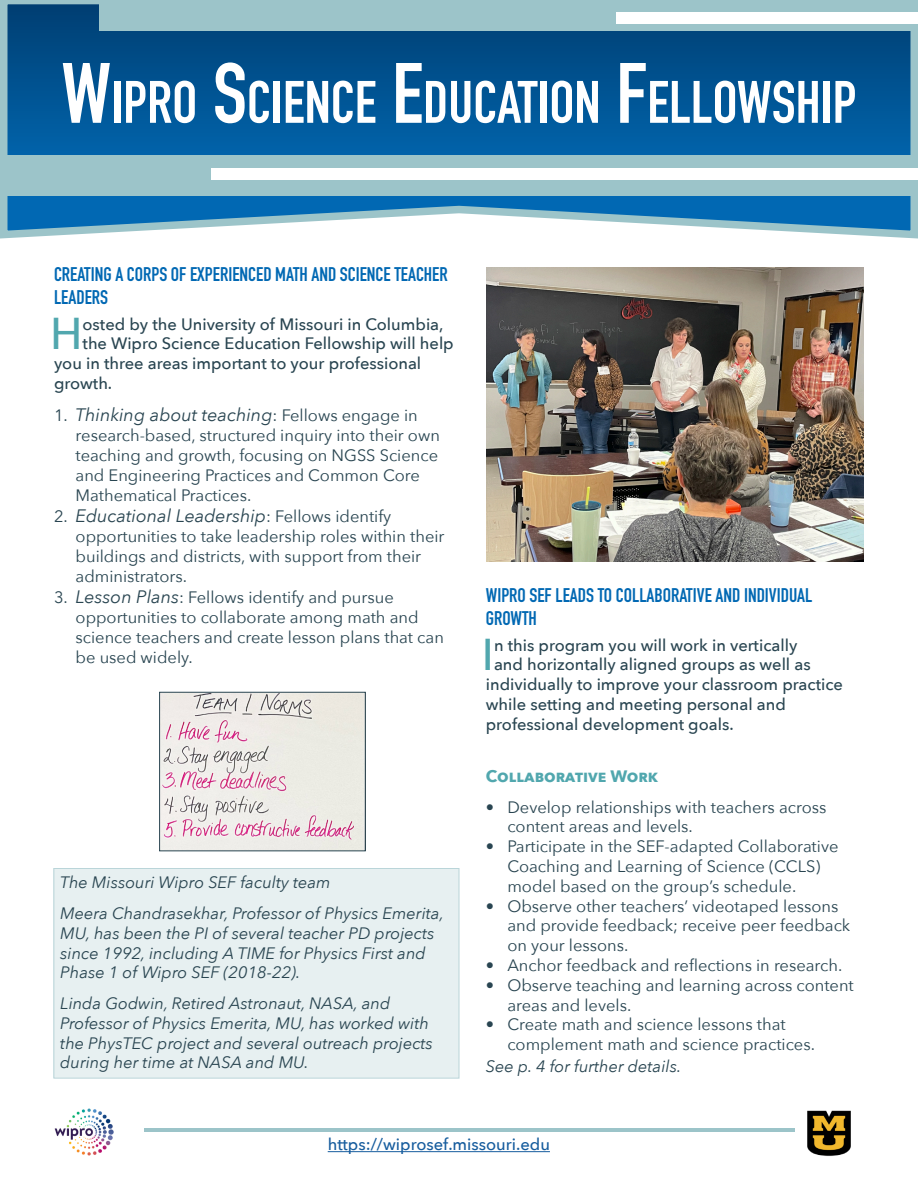
<style>
.page{position:relative;width:918px;height:1188px;background:#fff}
.page>*{position:absolute;margin:0;border:0;box-sizing:border-box;transform-origin:0 0}
.t1{font:700 58.8px "DIN Condensed";color:#fff}
.BoldDropCap{font:500 44.4px "Avenir Next";color:#51a7ae}
.Heading3{font:700 19.5px/23.4px "DIN Condensed";color:#0168b3}
.t2{font:italic 18px "Avenir Next";color:#294551}
.t3{font:16.5px/19.8px "Avenir Next";color:#294551}
.NormalItal{font:italic 16.5px/19.8px "Avenir Next";color:#294551}
.BoldDropCap-2{font:500 16.5px "Avenir Next";color:#294551}
.t4{font:500 16.5px "Avenir Next";color:#175d9e}
.Heading4{font:700 16.5px "Avenir Next";color:#51a7ae}
.s1{font-size:84px}
.s2{font-style:normal;font-size:16.5px}
.s3{font-style:italic;font-size:18px}
</style>
<div class="page">
<svg style="left:0;top:0;width:918px;height:239px;background:#1e6aa2"></svg>
<div style="left:99px;top:0;width:818px;height:30px;background:#9cc4c9"></div>
<div style="left:0;top:155px;width:918px;height:41px;background:#9cc4c9"></div>
<div style="left:211px;top:168px;width:707px;height:12px;background:#fff"></div>
<div style="left:616px;top:12px;width:302px;height:12px;background:#fff"></div>
<img style="left:54px;top:1108px;width:60px;height:48px">
<img style="left:807px;top:1110px;width:44px;height:46px">
<hr style="left:144px;top:1129px;width:651px;height:3px;background:#9cc4c9">
<hr style="left:328px;top:1151px;width:222px;height:1px;background:#175d9e">
<img style="left:487px;top:267px;width:377px;height:295px">
<img style="left:161px;top:694px;width:203px;height:155px">
<div style="left:159px;top:692px;width:207px;height:159px;border:1px solid #294551"></div>
<div style="left:54px;top:868px;width:405px;height:210px;background:#e7f0f1"></div>
<div style="left:54px;top:868px;width:405px;height:211px;border:1px solid #bad5d9"></div>
<h1 class="t1" style="left:61px;top:63px;width:797px"><span class="s1">W</span>IPRO <span class="s1">S</span>CIENCE <span class="s1">E</span>DUCATION <span class="s1">F</span>ELLOWSHIP</h1>
<p class="Heading3" style="left:54px;top:262px;width:395px">CREATING A CORPS OF EXPERIENCED MATH AND SCIENCE TEACHER<br>LEADERS</p>
<p class="BoldDropCap" style="left:50px;top:296px;width:34px">H</p>
<p class="BoldDropCap-2" style="left:83px;top:310px;width:362px">osted by the University of Missouri in Columbia,</p>
<p class="BoldDropCap-2" style="left:83px;top:330px;width:373px">the Wipro Science Education Fellowship will help</p>
<p class="BoldDropCap-2" style="left:54px;top:349px;width:369px">you in three areas important to your professional</p>
<p class="BoldDropCap-2" style="left:54px;top:369px;width:60px">growth.</p>
<p class="t2" style="left:54px;top:400px;width:365px"><span class="s2">1.</span> Thinking about teaching<span class="s2">: Fellows engage in</span></p>
<p class="t3" style="left:76px;top:425px;width:366px">research-based, structured inquiry into their own teaching and growth, focusing on NGSS Science and Engineering Practices and Common Core Mathematical Practices.</p>
<p class="t2" style="left:54px;top:501px;width:339px"><span class="s2">2.</span> Educational Leadership<span class="s2">: Fellows identify</span></p>
<p class="t3" style="left:76px;top:526px;width:370px">opportunities to take leadership roles within their buildings and districts, with support from their administrators.</p>
<p class="t3" style="left:76px;top:587px;width:370px;text-indent:-22px">3. <span class="s3">Lesson Plans</span>: Fellows identify and pursue opportunities to collaborate among math and science teachers and create lesson plans that can be used widely.</p>
<p class="Heading3" style="left:486px;top:583px;width:328px">WIPRO SEF LEADS TO COLLABORATIVE AND INDIVIDUAL<br>GROWTH</p>
<p class="BoldDropCap" style="left:482px;top:617px;width:14px">I</p>
<p class="BoldDropCap-2" style="left:494px;top:631px;width:305px">n this program you will work in vertically</p>
<p class="BoldDropCap-2" style="left:494px;top:651px;width:318px">and horizontally aligned groups as well as</p>
<p class="BoldDropCap-2" style="left:486px;top:670px;width:359px">individually to improve your classroom practice</p>
<p class="BoldDropCap-2" style="left:486px;top:690px;width:302px">while setting and meeting personal and</p>
<p class="BoldDropCap-2" style="left:486px;top:710px;width:249px">professional development goals.</p>
<p class="Heading4" style="left:486px;top:762px;width:174px">Collaborative Work</p>
<p class="t3" style="left:507px;top:796px;width:321px;text-indent:-22px">• Develop relationships with teachers across content areas and levels.</p>
<p class="t3" style="left:507px;top:836px;width:333px;text-indent:-22px">• Participate in the SEF-adapted Collaborative<br>Coaching and Learning of Science (CCLS) model based on the group’s schedule.</p>
<p class="t3" style="left:507px;top:895px;width:344px;text-indent:-22px">• Observe other teachers’ videotaped lessons and provide feedback; receive peer feedback on your lessons.</p>
<p class="t3" style="left:486px;top:955px;width:358px">• Anchor feedback and reflections in research.</p>
<p class="t3" style="left:507px;top:974px;width:348px;text-indent:-22px">• Observe teaching and learning across content areas and levels.</p>
<p class="t3" style="left:507px;top:1014px;width:309px;text-indent:-22px">• Create math and science lessons that complement math and science practices.</p>
<p class="NormalItal" style="left:486px;top:1055px;width:197px">See p. 4 for further details.</p>
<p class="NormalItal" style="left:60px;top:872px;width:272px">The Missouri Wipro SEF faculty team</p>
<p class="NormalItal" style="left:60px;top:903px;width:385px">Meera Chandrasekhar, Professor of Physics Emerita, MU, has been the PI of several teacher PD projects since 1992, including A TIME for Physics First and Phase 1 of Wipro SEF (2018-22).</p>
<p class="NormalItal" style="left:60px;top:993px;width:374px">Linda Godwin, Retired Astronaut, NASA, and Professor of Physics Emerita, MU, has worked with the PhysTEC project and several outreach projects during her time at NASA and MU.</p>
<p class="t4" style="left:328px;top:1131px;width:224px">https://wiprosef.missouri.edu</p>
</div>
